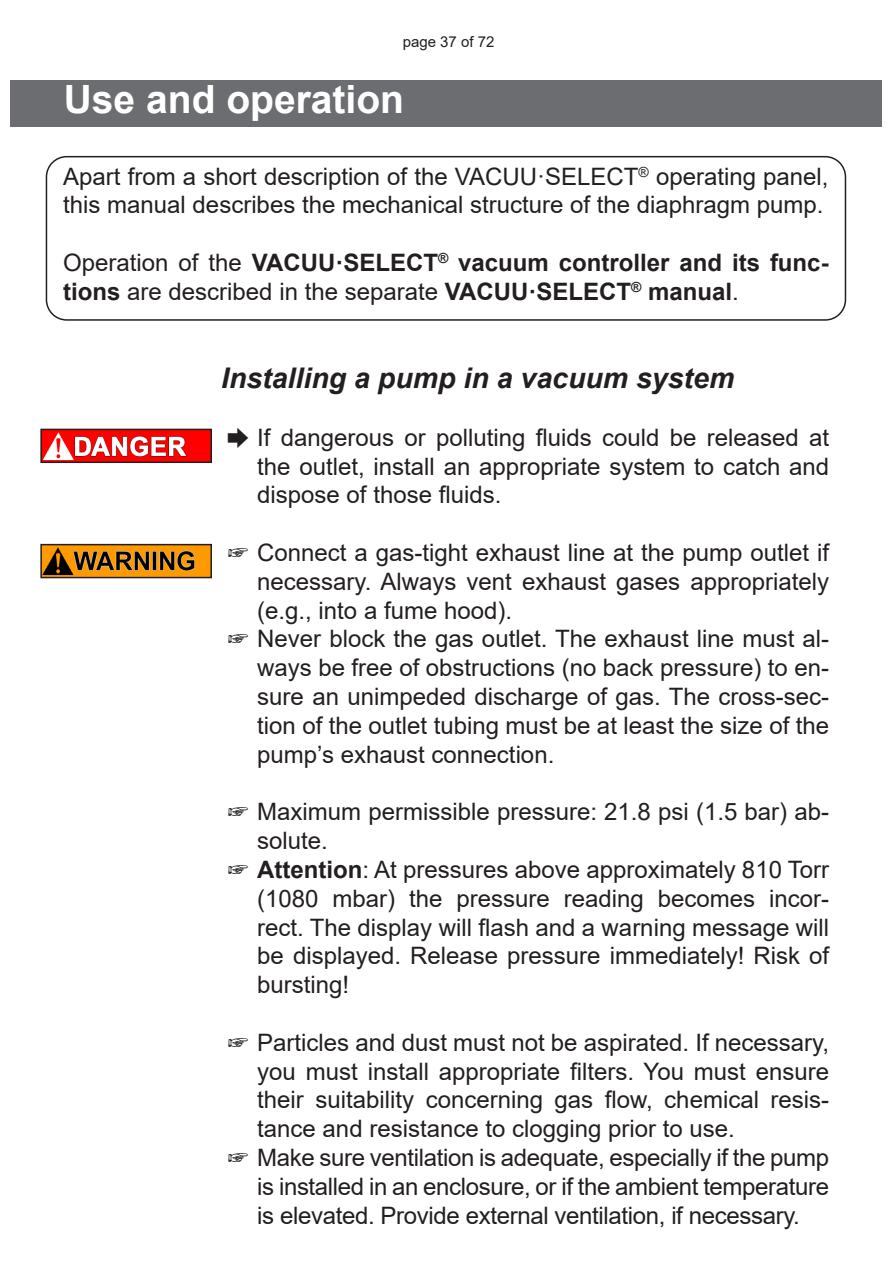
<style>
.page{position:relative;width:893px;height:1263px;background:#fff}
.page>*{position:absolute;margin:0;border:0;box-sizing:border-box;transform-origin:0 0}
.kapitelus-mega26{font:700 39px "Arial";color:#fff}
.Unterkapitelus-mega19{font:italic 700 28.5px "Arial";color:#231f20}
.hand30us-mega16{font:24px/28.8px "Arial";color:#231f20;text-align:justify}
.text16zus-mega24{font:24px/28.8px "Arial";color:#231f20}
.text16zus-mega24-2{font:700 24px/28.8px "Arial";color:#231f20}
.t1{font:15px "Arial";color:#231f20}
.s1{font-weight:400}
.s2{font-family:"Arial Unicode MS"}
.s3{font-weight:700}
</style>
<div class="page">
<img style="left:43px;top:432px;width:166px;height:28px">
<div style="left:40px;top:429px;width:172px;height:34px;border:2px solid #231f20"></div>
<img style="left:43px;top:547px;width:166px;height:28px">
<div style="left:40px;top:544px;width:172px;height:34px;border:2px solid #231f20"></div>
<div style="left:11px;top:80px;width:871px;height:46px;background:#6c6d70"></div>
<div style="left:46px;top:156px;width:800px;height:165px;border:2px solid #231f20;border-radius:20px"></div>
<p class="t1" style="left:403px;top:31px;width:93px">page 37 of 72</p>
<p class="kapitelus-mega26" style="left:64px;top:72px;width:342px">Use and operation</p>
<p class="text16zus-mega24" style="left:63px;top:162px;width:767px">Apart from a short description of the VACUU·SELECT<sup>®</sup> operating panel, this manual describes the mechanical structure of the diaphragm pump.</p>
<p class="text16zus-mega24-2" style="left:63px;top:248px;width:767px"><span class="s1">Operation of the</span> VACUU·SELECT<sup>®</sup> vacuum controller and its func&shy;tions <span class="s1">are described in the separate</span> VACUU·SELECT<sup>®</sup> manual<span class="s1">.</span></p>
<p class="Unterkapitelus-mega19" style="left:221px;top:359px;width:515px">Installing a pump in a vacuum system</p>
<p class="hand30us-mega16" style="left:257px;top:423px;width:573px;text-indent:-30px"><span class="s2">➨</span> If dangerous or polluting fluids could be released at the outlet, install an appropriate system to catch and dispose of those fluids.</p>
<p class="hand30us-mega16" style="left:257px;top:538px;width:573px;text-indent:-30px"><span class="s2">☞</span> Connect a gas-tight exhaust line at the pump outlet if necessary. Always vent exhaust gases appropriately (e.g., into a fume hood).</p>
<p class="hand30us-mega16" style="left:257px;top:624px;width:573px;text-indent:-30px"><span class="s2">☞</span> Never block the gas outlet. The exhaust line must al&shy;ways be free of obstructions (no back pressure) to en&shy;sure an unimpeded discharge of gas. The cross-sec&shy;tion of the outlet tubing must be at least the size of the pump’s exhaust connection.</p>
<p class="hand30us-mega16" style="left:257px;top:797px;width:573px;text-indent:-30px"><span class="s2">☞</span> Maximum permissible pressure: 21.8 psi (1.5 bar) ab&shy;solute.</p>
<p class="hand30us-mega16" style="left:257px;top:855px;width:573px;text-indent:-30px"><span class="s2">☞</span> <span class="s3">Attention</span>: At pressures above approximately 810 Torr (1080 mbar) the pressure reading becomes incor&shy;rect. The display will flash and a warning message will be displayed. Release pressure immediately! Risk of bursting!</p>
<p class="hand30us-mega16" style="left:257px;top:1028px;width:573px;text-indent:-30px"><span class="s2">☞</span> Particles and dust must not be aspirated. If necessary, you must install appropriate filters. You must ensure their suitability concerning gas flow, chemical resis&shy;tance and resistance to clogging prior to use.</p>
<p class="hand30us-mega16" style="left:257px;top:1143px;width:573px;text-indent:-30px"><span class="s2">☞</span> Make sure ventilation is adequate, especially if the pump is installed in an enclosure, or if the ambient temperature is elevated. Provide external ventilation, if necessary.</p>
</div>
